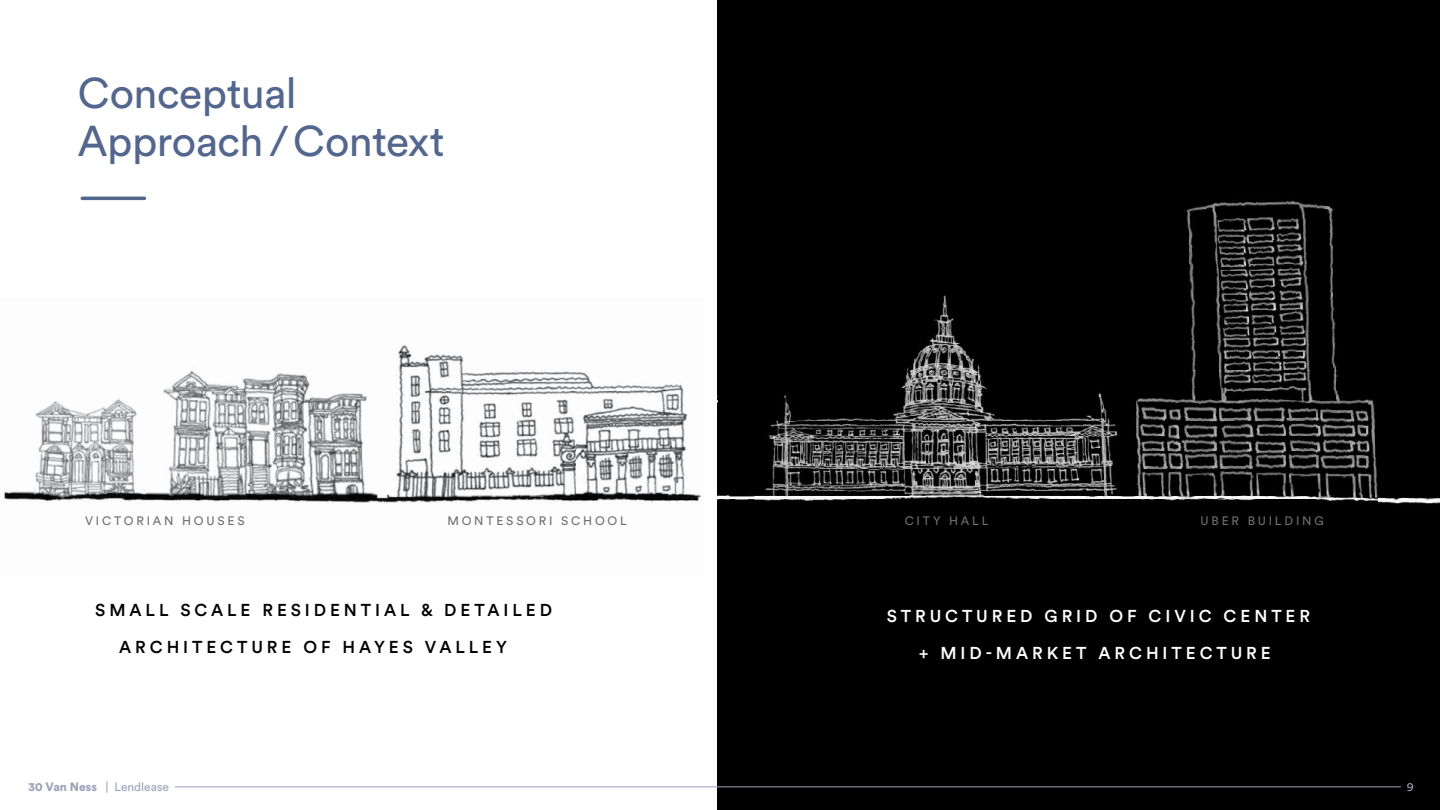
<style>
.page{position:relative;width:1440px;height:810px;background:#fff}
.page>*{position:absolute;margin:0;border:0;box-sizing:border-box;transform-origin:0 0}
.t1{font:42.6px/48px "Circular Std";letter-spacing:-.01em;color:#53668e}
.t2{font:500 17.1px/36.6px "Circular Std";letter-spacing:.23em;color:#000}
.t3{font:500 17.1px/36.6px "Circular Std";letter-spacing:.23em;color:#fff;text-align:center}
.t4{font:12.15px "Circular Std";letter-spacing:.23em;color:#6e6f71}
.t5{font:12px "Circular Std";color:#9da2ba}
.s1{font-weight:900}
</style>
<div class="page">
<img style="left:717px;top:0;width:723px;height:810px">
<div style="left:718px;top:364px;width:42px;height:67px;background:#000"></div>
<img style="left:4px;top:345px;width:698px;height:158px">
<hr style="left:175px;top:786px;width:1226px;height:1px;background:#9da2ba">
<hr style="left:82px;top:197px;width:62px;height:3px;background:#53668e">
<h1 class="t1" style="left:78px;top:69px;width:369px">Conceptual<br>Approach / Context</h1>
<p class="t4" style="left:85px;top:513px;width:161px">VICTORIAN HOUSES</p>
<p class="t4" style="left:447px;top:513px;width:181px">MONTESSORI SCHOOL</p>
<p class="t4" style="left:904px;top:513px;width:85px">CITY HALL</p>
<p class="t4" style="left:1200px;top:513px;width:125px">UBER BUILDING</p>
<p class="t2" style="left:119px;top:592px;width:434px;text-indent:-24px">SMALL SCALE RESIDENTIAL &amp; DETAILED<br>ARCHITECTURE OF HAYES VALLEY</p>
<p class="t3" style="left:887px;top:598px;width:425px">STRUCTURED GRID OF CIVIC CENTER + MID-MARKET ARCHITECTURE</p>
<p class="t5" style="left:28px;top:779px;width:142px"><span class="s1">30 Van Ness</span> | Lendlease</p>
<p class="t5" style="left:1406px;top:779px;width:8px">9</p>
</div>
